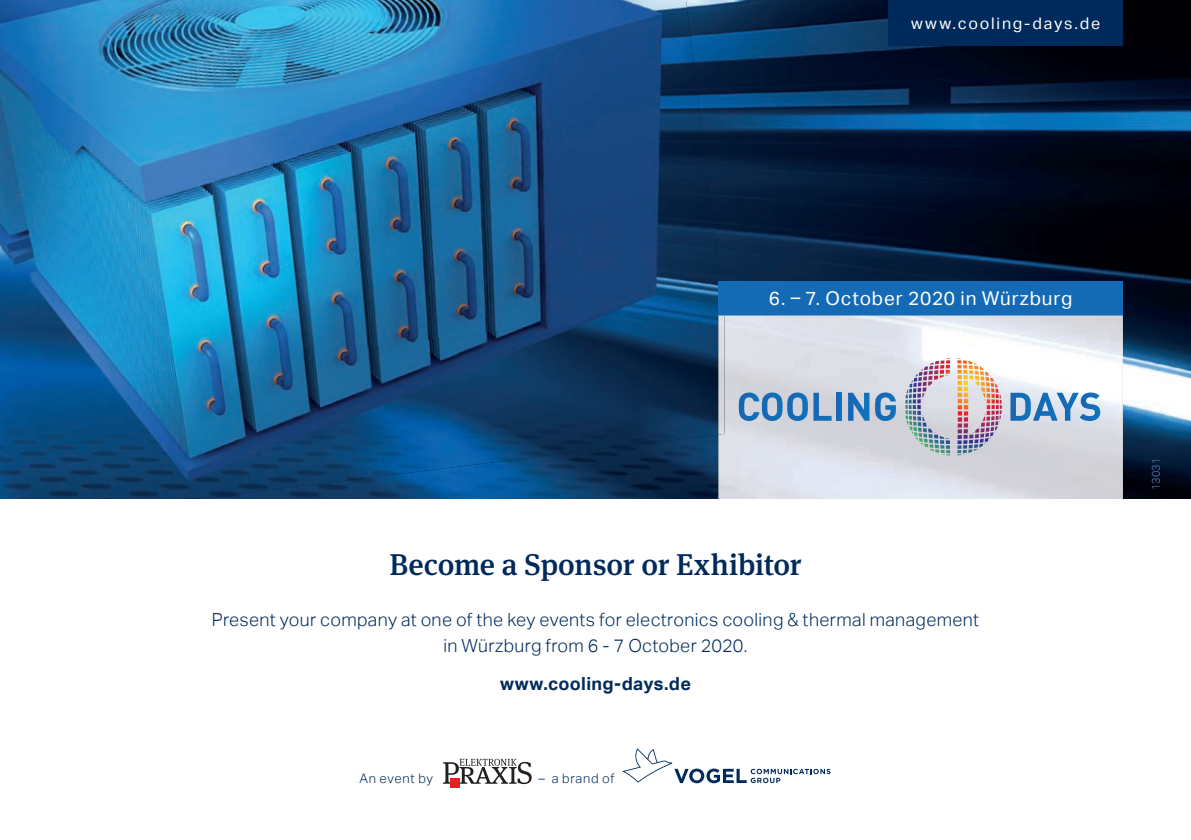
<style>
.page{position:relative;width:1191px;height:840px;background:#fff}
.page>*{position:absolute;margin:0;border:0;box-sizing:border-box;transform-origin:0 0}
.t1{font:500 30px "Meta Serif OT";letter-spacing:-.01em;color:#002a5b}
.t2{font:19px "Aktiv Grotesk";letter-spacing:.045em;color:#fff}
.t3{font:300 18px/26px "Aktiv Grotesk";letter-spacing:.015em;color:#002a5b;text-align:center}
.t4{font:700 18px "Aktiv Grotesk";letter-spacing:.015em;color:#002a5b}
.t5{font:16px "Aktiv Grotesk";letter-spacing:.11em;color:#fff}
.t6{font:300 13px "Aktiv Grotesk";letter-spacing:.055em;color:#002a5b}
.t7{font:300 11px "Aktiv Grotesk";letter-spacing:.01em;color:#445a85}
</style>
<div class="page">
<img style="left:472px;top:0;width:719px;height:499px">
<img style="left:0;top:0;width:278px;height:159px">
<img style="left:278px;top:0;width:272px;height:159px">
<img style="left:550px;top:0;width:170px;height:448px">
<img style="left:0;top:159px;width:297px;height:177px">
<img style="left:297px;top:126px;width:293px;height:210px">
<img style="left:0;top:336px;width:472px;height:163px">
<img style="left:455px;top:319px;width:150px;height:146px">
<div style="left:718px;top:281px;width:405px;height:34px;background:#156ab5"></div>
<img style="left:718px;top:315px;width:405px;height:184px">
<img style="left:718px;top:315px;width:6px;height:119px">
<svg style="left:739px;top:392px;width:92px;height:29px"></svg>
<div style="left:836px;top:392px;width:5px;height:28px;background:#166ab5"></div>
<svg style="left:848px;top:392px;width:21px;height:28px"></svg>
<svg style="left:875px;top:392px;width:21px;height:29px"></svg>
<svg style="left:1010px;top:392px;width:90px;height:29px"></svg>
<svg style="left:920px;top:358px;width:65px;height:15px"></svg>
<div style="left:888px;top:0;width:235px;height:46px;background:#002a5b"></div>
<svg style="left:443px;top:758px;width:88px;height:25px"></svg>
<div style="left:450px;top:777px;width:10px;height:10px;background:#ee1d23"></div>
<svg style="left:622px;top:748px;width:208px;height:34px"></svg>
<p class="t5" style="left:911px;top:14px;width:191px">www.cooling-days.de</p>
<p class="t2" style="left:769px;top:287px;width:305px">6. 7. October 2020 in Würzburg</p>
<h1 class="t1" style="left:389px;top:545px;width:413px">Become a Sponsor or Exhibitor</h1>
<p class="t3" style="left:212px;top:606px;width:769px">Present your company at one of the key events for electronics cooling &amp; thermal management in Würzburg from 6 - 7 October 2020.</p>
<p class="t4" style="left:500px;top:672px;width:192px">www.cooling-days.de</p>
<p class="t6" style="left:359px;top:770px;width:75px">An event by</p>
<p class="t6" style="left:538px;top:770px;width:78px">– a brand of</p>
<p class="t7" style="left:1149px;top:490px;width:34px;rotate:-90deg">13031</p>
</div>
